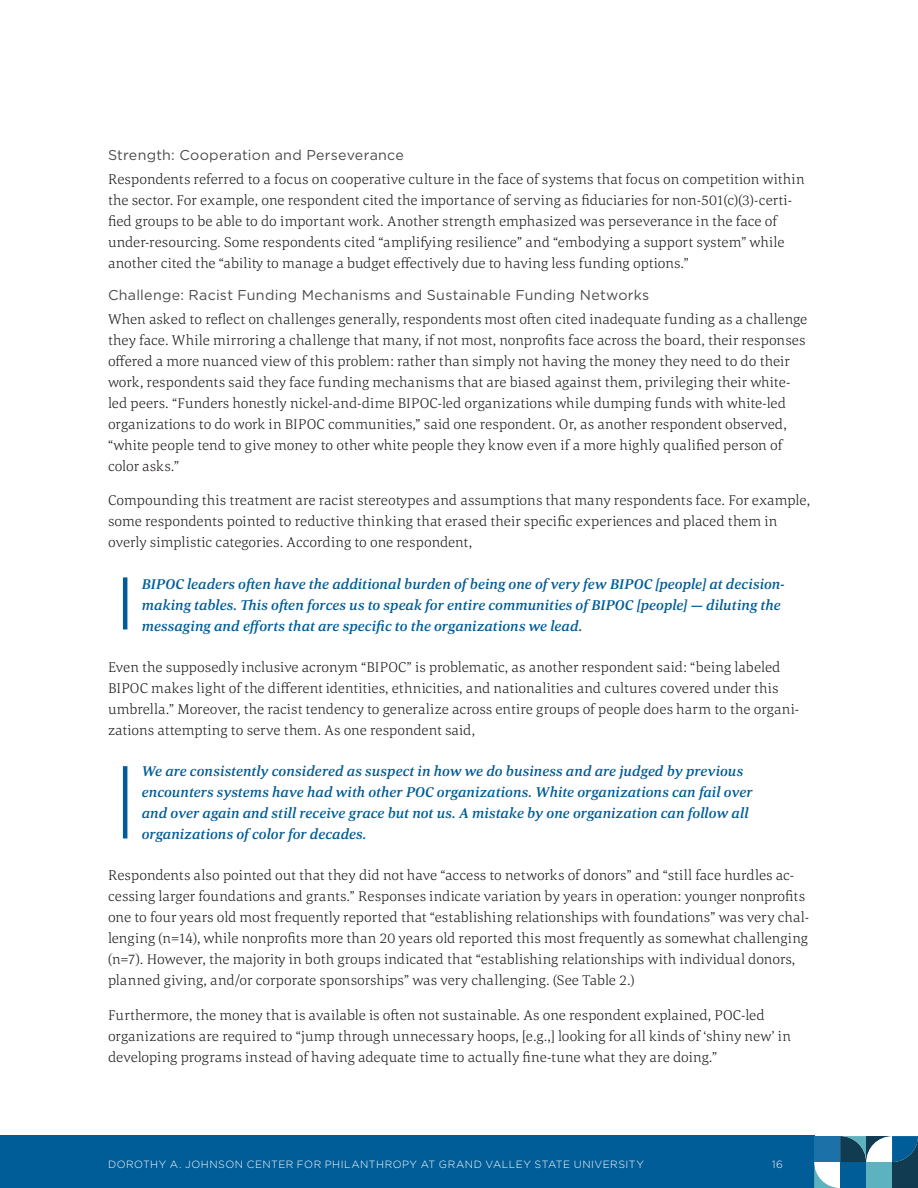
<style>
.page{position:relative;width:918px;height:1188px;background:#fff}
.page>*{position:absolute;margin:0;border:0;box-sizing:border-box;transform-origin:0 0}
.t1{font:300 14.7px/21px "Corda";letter-spacing:.005em;color:#231f20}
.t2{font:italic 500 14.7px/21px "Corda";letter-spacing:.005em;color:#005d98}
.t3{font:14.25px "Gotham";letter-spacing:.02em;color:#4b4c4d}
.t4{font:300 10.5px "Gotham";letter-spacing:.045em;color:#fff}
</style>
<div class="page">
<div style="left:0;top:1136px;width:814px;height:52px;background:#005d98"></div>
<svg style="left:814px;top:1136px;width:104px;height:52px"></svg>
<div style="left:866px;top:1162px;width:26px;height:26px;background:#5cb2be"></div>
<hr style="left:123px;top:577px;width:4px;height:52px;background:#005d98">
<hr style="left:123px;top:766px;width:4px;height:72px;background:#005d98">
<p class="t3" style="left:108px;top:146px;width:298px">Strength: Cooperation and Perseverance</p>
<p class="t1" style="left:108px;top:168px;width:698px">Respondents referred to a focus on cooperative culture in the face of systems that focus on competition within the sector. For example, one respondent cited the importance of serving as fiduciaries for non-501(c)(3)-certi&shy;fied groups to be able to do important work. Another strength emphasized was perseverance in the face of under-resourcing. Some respondents cited “amplifying resilience” and “embodying a support system” while another cited the “ability to manage a budget effectively due to having less funding options.”</p>
<p class="t3" style="left:108px;top:285px;width:543px">Challenge: Racist Funding Mechanisms and Sustainable Funding Networks</p>
<p class="t1" style="left:108px;top:308px;width:701px">When asked to reflect on challenges generally, respondents most often cited inadequate funding as a challenge they face. While mirroring a challenge that many, if not most, nonprofits face across the board, their responses offered a more nuanced view of this problem: rather than simply not having the money they need to do their work, respondents said they face funding mechanisms that are biased against them, privileging their white&shy;led peers. “Funders honestly nickel-and-dime BIPOC-led organizations while dumping funds with white-led organizations to do work in BIPOC communities,” said one respondent. Or, as another respondent observed, “white people tend to give money to other white people they know even if a more highly qualified person of color asks.”</p>
<p class="t1" style="left:108px;top:490px;width:703px">Compounding this treatment are racist stereotypes and assumptions that many respondents face. For example, some respondents pointed to reductive thinking that erased their specific experiences and placed them in overly simplistic categories. According to one respondent,</p>
<p class="t2" style="left:142px;top:573px;width:645px">BIPOC leaders often have the additional burden of being one of very few BIPOC [people] at decision&shy;making tables. This often forces us to speak for entire communities of BIPOC [people] — diluting the messaging and efforts that are specific to the organizations we lead.</p>
<p class="t1" style="left:108px;top:656px;width:693px">Even the supposedly inclusive acronym “BIPOC” is problematic, as another respondent said: “being labeled BIPOC makes light of the different identities, ethnicities, and nationalities and cultures covered under this umbrella.” Moreover, the racist tendency to generalize across entire groups of people does harm to the organi&shy;zations attempting to serve them. As one respondent said,</p>
<p class="t2" style="left:142px;top:760px;width:612px">We are consistently considered as suspect in how we do business and are judged by previous encounters systems have had with other POC organizations. White organizations can fail over and over again and still receive grace but not us. A mistake by one organization can follow all organizations of color for decades.</p>
<p class="t1" style="left:108px;top:865px;width:703px">Respondents also pointed out that they did not have “access to networks of donors” and “still face hurdles ac&shy;cessing larger foundations and grants.” Responses indicate variation by years in operation: younger nonprofits one to four years old most frequently reported that “establishing relationships with foundations” was very chal&shy;lenging (n=14), while nonprofits more than 20 years old reported this most frequently as somewhat challenging (n=7). However, the majority in both groups indicated that “establishing relationships with individual donors, planned giving, and/or corporate sponsorships” was very challenging. (See Table 2.)</p>
<p class="t1" style="left:108px;top:1004px;width:684px">Furthermore, the money that is available is often not sustainable. As one respondent explained, POC-led organizations are required to “jump through unnecessary hoops, [e.g.,] looking for all kinds of ‘shiny new’ in developing programs instead of having adequate time to actually fine-tune what they are doing.”</p>
<p class="t4" style="left:108px;top:1157px;width:537px">DOROTHY A. JOHNSON CENTER FOR PHILANTHROPY AT GRAND VALLEY STATE UNIVERSITY</p>
<p class="t4" style="left:772px;top:1157px;width:12px">16</p>
</div>
